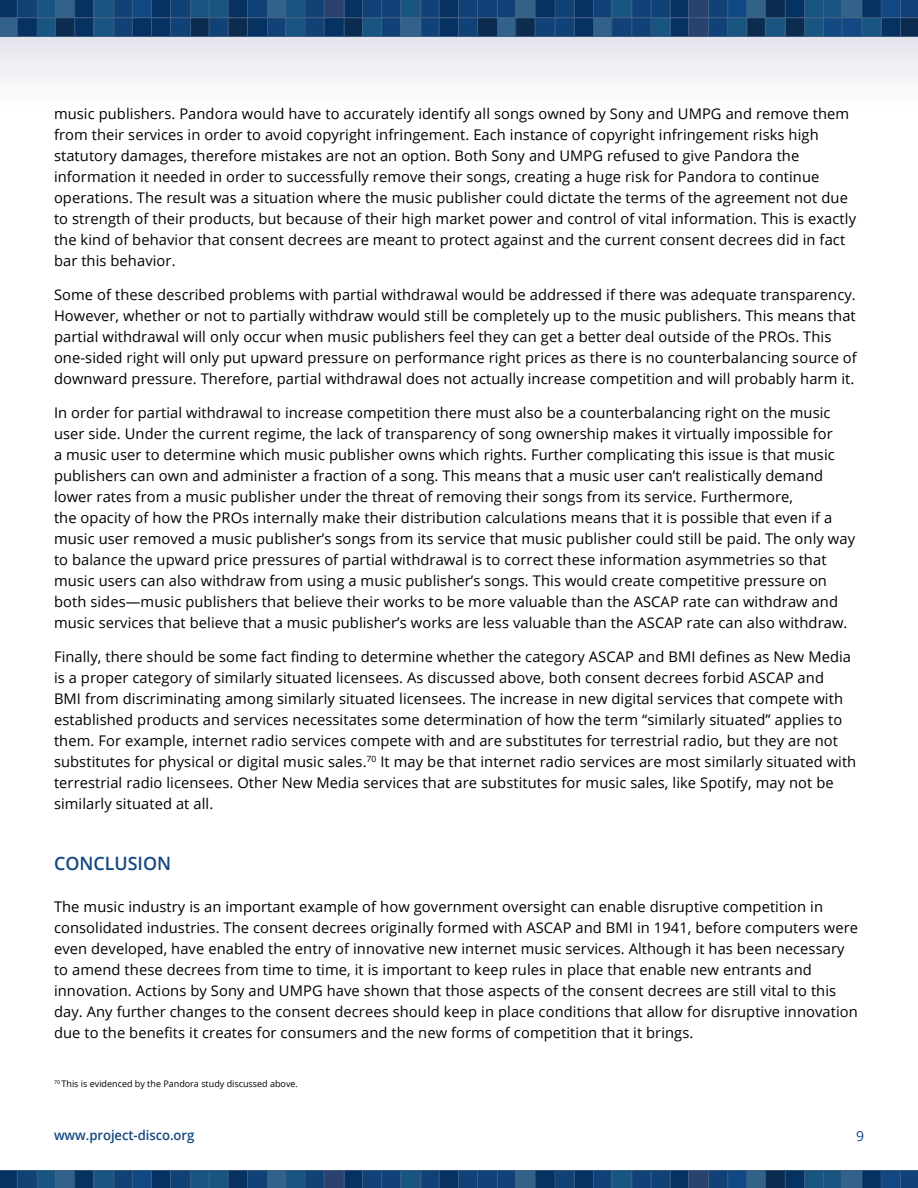
<style>
.page{position:relative;width:918px;height:1188px;background:#fff}
.page>*{position:absolute;margin:0;border:0;box-sizing:border-box;transform-origin:0 0}
.Heading_1{font:600 18.45px "Open Sans";color:#144882}
.Body_One{font:14.7px/21px "Open Sans";letter-spacing:.005em;color:#000}
.t1{font:13.95px "Open Sans";color:#144882}
.t2{font:600 13.5px "Open Sans";letter-spacing:-.005em;color:#144882}
.Footnote_Regular{font:9px "Open Sans";color:#000}
</style>
<div class="page">
<div style="left:0;top:0;width:918px;height:110px;background:linear-gradient(to right,#f2f2f6,#f2f2f6)"></div>
<svg style="left:0;top:1170px;width:918px;height:18px;background:#174776"></svg>
<svg style="left:0;top:0;width:918px;height:37px;background:#174573"></svg>
<p class="Body_One" style="left:54px;top:103px;width:804px">music publishers. Pandora would have to accurately identify all songs owned by Sony and UMPG and remove them from their services in order to avoid copyright infringement. Each instance of copyright infringement risks high statutory damages, therefore mistakes are not an option. Both Sony and UMPG refused to give Pandora the information it needed in order to successfully remove their songs, creating a huge risk for Pandora to continue operations. The result was a situation where the music publisher could dictate the terms of the agreement not due to strength of their products, but because of their high market power and control of vital information. This is exactly the kind of behavior that consent decrees are meant to protect against and the current consent decrees did in fact bar this behavior.</p>
<p class="Body_One" style="left:54px;top:284px;width:804px">Some of these described problems with partial withdrawal would be addressed if there was adequate transparency.<br>However, whether or not to partially withdraw would still be completely up to the music publishers. This means that partial withdrawal will only occur when music publishers feel they can get a better deal outside of the PROs. This one-sided right will only put upward pressure on performance right prices as there is no counterbalancing source of downward pressure. Therefore, partial withdrawal does not actually increase competition and will probably harm it.</p>
<p class="Body_One" style="left:54px;top:402px;width:803px">In order for partial withdrawal to increase competition there must also be a counterbalancing right on the music user side. Under the current regime, the lack of transparency of song ownership makes it virtually impossible for<br>a music user to determine which music publisher owns which rights. Further complicating this issue is that music publishers can own and administer a fraction of a song. This means that a music user can’t realistically demand lower rates from a music publisher under the threat of removing their songs from its service. Furthermore,<br>the opacity of how the PROs internally make their distribution calculations means that it is possible that even if a music user removed a music publisher’s songs from its service that music publisher could still be paid. The only way to balance the upward price pressures of partial withdrawal is to correct these information asymmetries so that music users can also withdraw from using a music publisher’s songs. This would create competitive pressure on both sides—music publishers that believe their works to be more valuable than the ASCAP rate can withdraw and music services that believe that a music publisher’s works are less valuable than the ASCAP rate can also withdraw.</p>
<p class="Body_One" style="left:54px;top:646px;width:804px">Finally, there should be some fact finding to determine whether the category ASCAP and BMI defines as New Media is a proper category of similarly situated licensees. As discussed above, both consent decrees forbid ASCAP and<br>BMI from discriminating among similarly situated licensees. The increase in new digital services that compete with established products and services necessitates some determination of how the term “similarly situated” applies to them. For example, internet radio services compete with and are substitutes for terrestrial radio, but they are not substitutes for physical or digital music sales.<sup>70</sup> It may be that internet radio services are most similarly situated with terrestrial radio licensees. Other New Media services that are substitutes for music sales, like Spotify, may not be similarly situated at all.</p>
<p class="Heading_1" style="left:54px;top:850px;width:119px">CONCLUSION</p>
<p class="Body_One" style="left:54px;top:895px;width:806px">The music industry is an important example of how government oversight can enable disruptive competition in consolidated industries. The consent decrees originally formed with ASCAP and BMI in 1941, before computers were even developed, have enabled the entry of innovative new internet music services. Although it has been necessary to amend these decrees from time to time, it is important to keep rules in place that enable new entrants and innovation. Actions by Sony and UMPG have shown that those aspects of the consent decrees are still vital to this day. Any further changes to the consent decrees should keep in place conditions that allow for disruptive innovation due to the benefits it creates for consumers and the new forms of competition that it brings.</p>
<p class="Footnote_Regular" style="left:54px;top:1078px;width:246px"><sup>70</sup> This is evidenced by the Pandora study discussed above.</p>
<p class="t2" style="left:54px;top:1126px;width:142px">www.project-disco.org</p>
<p class="t1" style="left:856px;top:1127px;width:9px">9</p>
</div>
